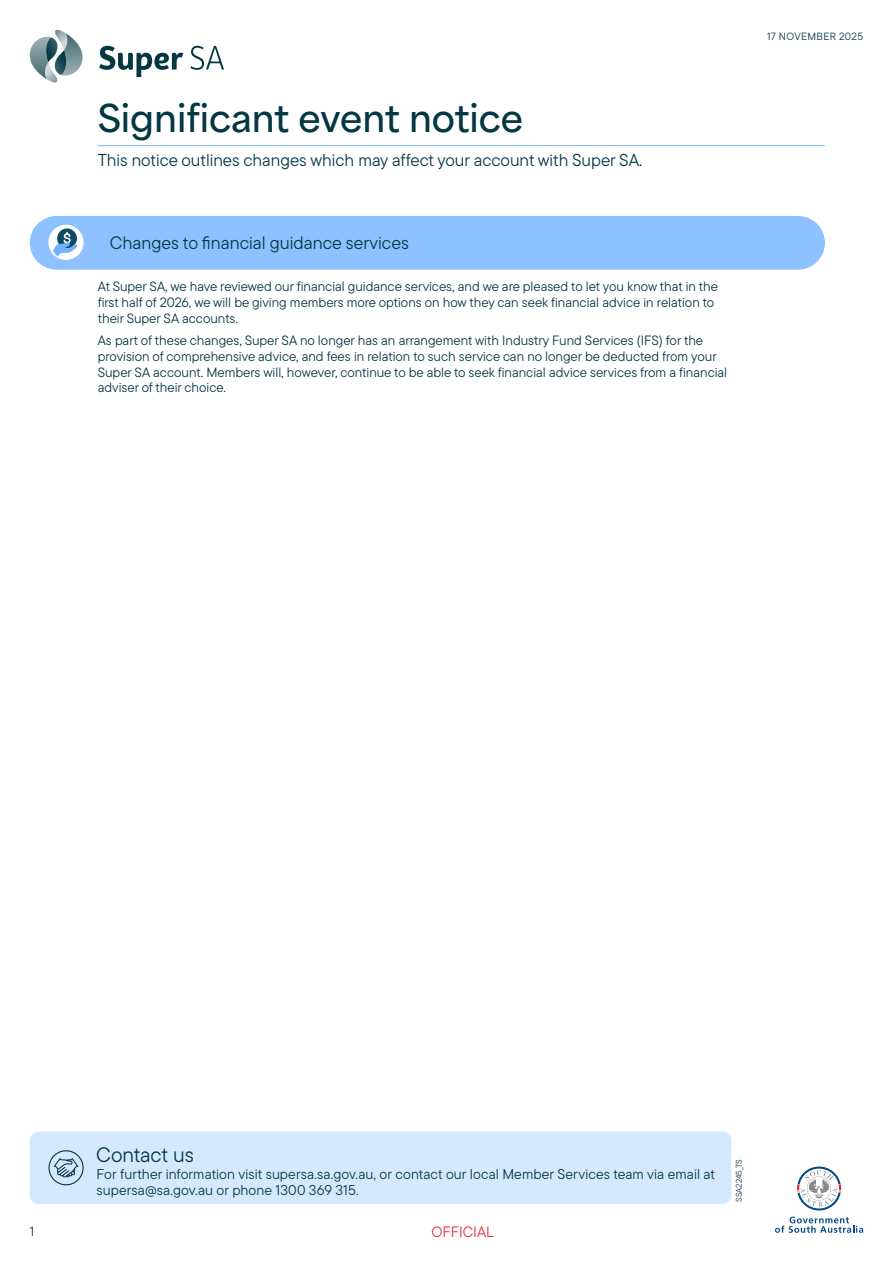
<style>
.page{position:relative;width:893px;height:1263px;background:#fff}
.page>*{position:absolute;margin:0;border:0;box-sizing:border-box;transform-origin:0 0}
.t1{font:700 36px "Area Normal";color:#053742}
.t2{font:21px "TT Commons Pro";letter-spacing:-.005em;color:#053742}
.t3{font:18px "TT Commons Pro";color:#053742}
.t4{font:17.25px "TT Commons Pro";color:#053742}
.t5{font:15px "TT Commons Pro";color:#ee283b}
.t6{font:14.25px/16.5px "TT Commons Pro";letter-spacing:.005em;color:#053742}
.t7{font:13.5px/15.8px "TT Commons Pro";color:#053742}
.t8{font:10.5px "TT Commons Pro";letter-spacing:.035em;color:#053742}
.t9{font:8.25px "TT Commons Pro";color:#053742}
</style>
<div class="page">
<hr style="left:98px;top:145px;width:727px;height:1px;background:#72b1ff">
<svg style="left:99px;top:46px;width:125px;height:31px"></svg>
<svg style="left:30px;top:30px;width:53px;height:53px"></svg>
<svg style="left:797px;top:1166px;width:44px;height:44px"></svg>
<svg style="left:775px;top:1216px;width:88px;height:17px"></svg>
<div style="left:30px;top:1132px;width:701px;height:72px;background:#d5e8ff;border-radius:9px"></div>
<svg style="left:49px;top:1151px;width:34px;height:34px"></svg>
<div style="left:48px;top:1150px;width:36px;height:35px;border:1px solid #053742;border-radius:50%"></div>
<svg style="left:54px;top:1158px;width:24px;height:20px"></svg>
<div style="left:30px;top:216px;width:795px;height:54px;background:#8ec1ff;border-radius:27px"></div>
<div style="left:48px;top:225px;width:36px;height:35px;background:#fff;border-radius:50%"></div>
<svg style="left:57px;top:228px;width:20px;height:21px"></svg>
<svg style="left:53px;top:232px;width:25px;height:24px"></svg>
<h1 class="t1" style="left:98px;top:86px;width:427px">Significant event notice</h1>
<p class="t4" style="left:98px;top:148px;width:546px">This notice outlines changes which may affect your account with Super SA.</p>
<h3 class="t3" style="left:110px;top:230px;width:301px">Changes to financial guidance services</h3>
<p class="t7" style="left:98px;top:279px;width:622px">At Super SA, we have reviewed our financial guidance services, and we are pleased to let you know that in the first half of 2026, we will be giving members more options on how they can seek financial advice in relation to their Super SA accounts.</p>
<p class="t7" style="left:98px;top:332px;width:631px">As part of these changes, Super SA no longer has an arrangement with Industry Fund Services (IFS) for the provision of comprehensive advice, and fees in relation to such service can no longer be deducted from your Super SA account. Members will, however, continue to be able to seek financial advice services from a financial adviser of their choice.</p>
<p class="t8" style="left:767px;top:29px;width:98px">17 NOVEMBER 2025</p>
<h2 class="t2" style="left:96px;top:1139px;width:99px">Contact us</h2>
<p class="t6" style="left:97px;top:1165px;width:620px">For further information visit supersa.sa.gov.au, or contact our local Member Services team via email at supersa@sa.gov.au or phone 1300 369 315.</p>
<p class="t7" style="left:30px;top:1224px;width:6px">1</p>
<p class="t5" style="left:431px;top:1221px;width:64px">OFFICIAL</p>
<p class="t9" style="left:733px;top:1202px;width:44px;rotate:-90deg">SSA2245_TS</p>
</div>
